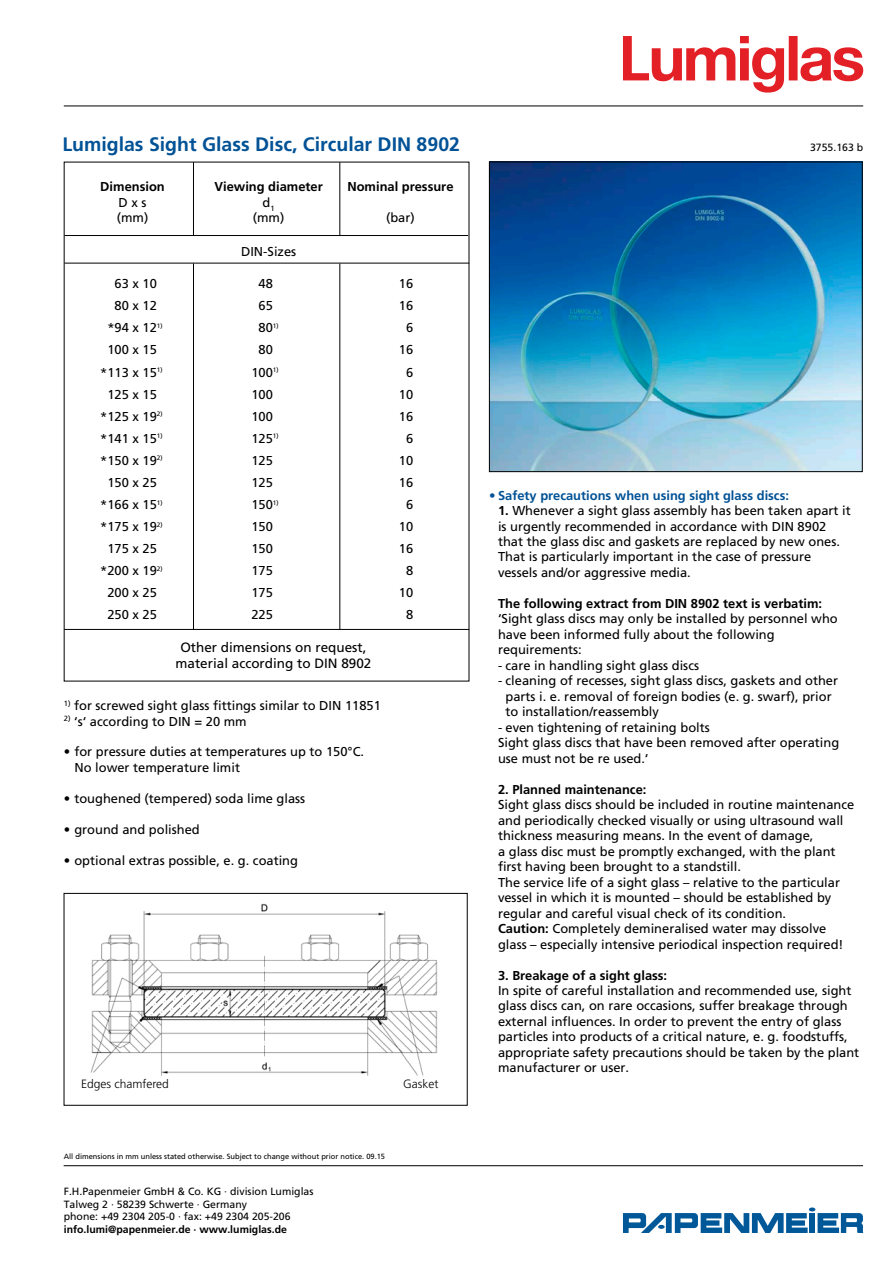
<style>
.page{position:relative;width:893px;height:1263px;background:#fff}
.page>*{position:absolute;margin:0;border:0;box-sizing:border-box;transform-origin:0 0}
.t1{font:700 19.5px "Frutiger";color:#005296}
.t2{font:13.5px "Frutiger";color:#000}
.Body_Nummer{font:12.9px/15.5px "Frutiger";color:#000}
.Subhead__blau{font:12.9px/15.5px "Frutiger";color:#000}
.Body_Nummer-2{font:700 12.9px "Frutiger";color:#000}
.Body{font:12.9px "Frutiger";color:#000}
.Subhead__blau-2{font:700 12.9px "Frutiger";color:#005296}
.t3{font:300 12px "Frutiger";color:#000}
.t4{font:10.5px "Frutiger";color:#000}
.t5{font:700 10.5px "Frutiger";color:#000}
.t6{font:7.5px "Frutiger";color:#000}
.s1{font-weight:700}
</style>
<div class="page">
<hr style="left:64px;top:1165px;width:799px;height:1px;background:#000">
<hr style="left:64px;top:235px;width:404px;height:1px;background:#000">
<hr style="left:64px;top:263px;width:405px;height:1px;background:#000">
<hr style="left:193px;top:162px;width:1px;height:73px;background:#000">
<hr style="left:193px;top:263px;width:1px;height:366px;background:#000">
<hr style="left:339px;top:162px;width:1px;height:73px;background:#000">
<hr style="left:339px;top:264px;width:1px;height:365px;background:#000">
<hr style="left:64px;top:629px;width:405px;height:1px;background:#000">
<img style="left:491px;top:164px;width:370px;height:306px">
<div style="left:489px;top:162px;width:374px;height:310px;border:1px solid #000"></div>
<svg style="left:623px;top:1207px;width:241px;height:26px"></svg>
<hr style="left:64px;top:106px;width:799px;height:1px;background:#000">
<svg style="left:623px;top:36px;width:240px;height:57px"></svg>
<div style="left:64px;top:893px;width:404px;height:213px;border:1px solid #000"></div>
<img style="left:90px;top:903px;width:348px;height:173px">
<p class="t1" style="left:62px;top:133px;width:399px">Lumiglas Sight Glass Disc, Circular DIN 8902</p>
<p class="Body_Nummer-2" style="left:100px;top:179px;width:66px">Dimension</p>
<p class="Body_Nummer-2" style="left:214px;top:179px;width:110px">Viewing diameter</p>
<p class="Body_Nummer-2" style="left:347px;top:179px;width:108px">Nominal pressure</p>
<p class="Body_Nummer" style="left:119px;top:195px;width:29px">D x s</p>
<p class="Body_Nummer" style="left:263px;top:195px;width:14px">d<sub>1</sub></p>
<p class="Body_Nummer" style="left:117px;top:210px;width:33px">(mm)</p>
<p class="Body_Nummer" style="left:253px;top:210px;width:33px">(mm)</p>
<p class="Body_Nummer" style="left:386px;top:210px;width:30px">(bar)</p>
<p class="Body_Nummer" style="left:241px;top:244px;width:57px">DIN-Sizes</p>
<p class="Body_Nummer" style="left:115px;top:276px;width:44px">63 x 10</p>
<p class="Body_Nummer" style="left:259px;top:276px;width:16px">48</p>
<p class="Body_Nummer" style="left:399px;top:276px;width:16px">16</p>
<p class="Body_Nummer" style="left:115px;top:298px;width:44px">80 x 12</p>
<p class="Body_Nummer" style="left:259px;top:298px;width:16px">65</p>
<p class="Body_Nummer" style="left:399px;top:298px;width:16px">16</p>
<p class="Body_Nummer" style="left:107px;top:320px;width:57px">*94 x 12<sup>1)</sup></p>
<p class="Body_Nummer" style="left:259px;top:320px;width:22px">80<sup>1)</sup></p>
<p class="Body_Nummer" style="left:406px;top:320px;width:9px">6</p>
<p class="Body_Nummer" style="left:107px;top:342px;width:51px">100 x 15</p>
<p class="Body_Nummer" style="left:259px;top:342px;width:16px">80</p>
<p class="Body_Nummer" style="left:399px;top:342px;width:16px">16</p>
<p class="Body_Nummer" style="left:100px;top:364px;width:64px">*113 x 15<sup>1)</sup></p>
<p class="Body_Nummer" style="left:251px;top:364px;width:29px">100<sup>1)</sup></p>
<p class="Body_Nummer" style="left:406px;top:364px;width:9px">6</p>
<p class="Body_Nummer" style="left:107px;top:386px;width:51px">125 x 15</p>
<p class="Body_Nummer" style="left:251px;top:386px;width:23px">100</p>
<p class="Body_Nummer" style="left:399px;top:386px;width:16px">10</p>
<p class="Body_Nummer" style="left:100px;top:408px;width:64px">*125 x 19<sup>2)</sup></p>
<p class="Body_Nummer" style="left:251px;top:408px;width:23px">100</p>
<p class="Body_Nummer" style="left:399px;top:408px;width:16px">16</p>
<p class="Body_Nummer" style="left:100px;top:430px;width:64px">*141 x 15<sup>1)</sup></p>
<p class="Body_Nummer" style="left:251px;top:430px;width:29px">125<sup>1)</sup></p>
<p class="Body_Nummer" style="left:406px;top:430px;width:9px">6</p>
<p class="Body_Nummer" style="left:100px;top:453px;width:64px">*150 x 19<sup>2)</sup></p>
<p class="Body_Nummer" style="left:251px;top:453px;width:23px">125</p>
<p class="Body_Nummer" style="left:399px;top:453px;width:16px">10</p>
<p class="Body_Nummer" style="left:107px;top:475px;width:51px">150 x 25</p>
<p class="Body_Nummer" style="left:251px;top:475px;width:23px">125</p>
<p class="Body_Nummer" style="left:399px;top:475px;width:16px">16</p>
<p class="Body_Nummer" style="left:100px;top:497px;width:64px">*166 x 15<sup>1)</sup></p>
<p class="Body_Nummer" style="left:251px;top:497px;width:29px">150<sup>1)</sup></p>
<p class="Body_Nummer" style="left:406px;top:497px;width:9px">6</p>
<p class="Body_Nummer" style="left:100px;top:519px;width:64px">*175 x 19<sup>2)</sup></p>
<p class="Body_Nummer" style="left:251px;top:519px;width:23px">150</p>
<p class="Body_Nummer" style="left:399px;top:519px;width:16px">10</p>
<p class="Body_Nummer" style="left:107px;top:541px;width:51px">175 x 25</p>
<p class="Body_Nummer" style="left:251px;top:541px;width:23px">150</p>
<p class="Body_Nummer" style="left:399px;top:541px;width:16px">16</p>
<p class="Body_Nummer" style="left:100px;top:563px;width:64px">*200 x 19<sup>2)</sup></p>
<p class="Body_Nummer" style="left:251px;top:563px;width:23px">175</p>
<p class="Body_Nummer" style="left:406px;top:563px;width:9px">8</p>
<p class="Body_Nummer" style="left:107px;top:585px;width:51px">200 x 25</p>
<p class="Body_Nummer" style="left:251px;top:585px;width:23px">175</p>
<p class="Body_Nummer" style="left:399px;top:585px;width:16px">10</p>
<p class="Body_Nummer" style="left:107px;top:607px;width:51px">250 x 25</p>
<p class="Body_Nummer" style="left:251px;top:607px;width:23px">225</p>
<p class="Body_Nummer" style="left:406px;top:607px;width:9px">8</p>
<p class="t2" style="left:180px;top:639px;width:188px">Other dimensions on request,</p>
<p class="t2" style="left:176px;top:656px;width:197px">material according to DIN 8902</p>
<p class="Body" style="left:64px;top:698px;width:319px"><sup>1)</sup> for screwed sight glass fittings similar to DIN 11851</p>
<p class="Body" style="left:64px;top:714px;width:184px"><sup>2)</sup> ‘s‘ according to DIN = 20 mm</p>
<p class="Body_Nummer" style="left:64px;top:744px;width:302px">• for pressure duties at temperatures up to 150°C.</p>
<p class="Body_Nummer" style="left:74px;top:760px;width:167px">No lower temperature limit</p>
<p class="Body_Nummer" style="left:64px;top:791px;width:243px">• toughened (tempered) soda lime glass</p>
<p class="Body_Nummer" style="left:64px;top:822px;width:138px">• ground and polished</p>
<p class="Body_Nummer" style="left:64px;top:853px;width:236px">• optional extras possible, e. g. coating</p>
<p class="t3" style="left:81px;top:1077px;width:89px">Edges chamfered</p>
<p class="t3" style="left:403px;top:1077px;width:37px">Gasket</p>
<p class="t6" style="left:64px;top:1152px;width:323px">All dimensions in mm unless stated otherwise. Subject to change without prior notice. 09.15</p>
<p class="t4" style="left:64px;top:1185px;width:251px">F.H.Papenmeier GmbH &amp; Co. KG · division Lumiglas</p>
<p class="t4" style="left:64px;top:1198px;width:185px">Talweg 2 · 58239 Schwerte · Germany</p>
<p class="t4" style="left:64px;top:1210px;width:228px">phone: +49 2304 205-0 · fax: +49 2304 205-206</p>
<p class="t5" style="left:64px;top:1223px;width:225px">info.lumi@papenmeier.de · www.lumiglas.de</p>
<p class="t4" style="left:810px;top:141px;width:55px">3755.163 b</p>
<p class="Subhead__blau-2" style="left:489px;top:487px;width:301px">• Safety precautions when using sight glass discs:</p>
<p class="Subhead__blau" style="left:498px;top:503px;width:354px"><span class="s1">1.</span> Whenever a sight glass assembly has been taken apart it is urgently recommended in accordance with DIN 8902</p>
<p class="Subhead__blau" style="left:498px;top:534px;width:343px">that the glass disc and gaskets are replaced by new ones.</p>
<p class="Subhead__blau" style="left:498px;top:549px;width:315px">That is particularly important in the case of pressure</p>
<p class="Subhead__blau" style="left:498px;top:565px;width:194px">vessels and/or aggressive media.</p>
<p class="Body_Nummer-2" style="left:498px;top:596px;width:326px">The following extract from DIN 8902 text is verbatim:</p>
<p class="Body_Nummer" style="left:498px;top:611px;width:341px">‘Sight glass discs may only be installed by personnel who have been informed fully about the following</p>
<p class="Body_Nummer" style="left:498px;top:642px;width:85px">requirements:</p>
<p class="Body_Nummer" style="left:498px;top:658px;width:203px">- care in handling sight glass discs</p>
<p class="Body_Nummer" style="left:498px;top:673px;width:342px">- cleaning of recesses, sight glass discs, gaskets and other</p>
<p class="Body_Nummer" style="left:505px;top:689px;width:328px">parts i. e. removal of foreign bodies (e. g. swarf), prior to installation/reassembly</p>
<p class="Body_Nummer" style="left:498px;top:720px;width:213px">- even tightening of retaining bolts</p>
<p class="Body_Nummer" style="left:498px;top:735px;width:343px">Sight glass discs that have been removed after operating use must not be re used.‘</p>
<p class="Body_Nummer" style="left:498px;top:781px;width:358px"><span class="s1">2. Planned maintenance:<br></span>Sight glass discs should be included in routine maintenance and periodically checked visually or using ultrasound wall thickness measuring means. In the event of damage,</p>
<p class="Body_Nummer" style="left:498px;top:843px;width:339px">a glass disc must be promptly exchanged, with the plant first having been brought to a standstill.</p>
<p class="Body_Nummer" style="left:498px;top:874px;width:343px">The service life of a sight glass – relative to the particular vessel in which it is mounted – should be established by regular and careful visual check of its condition.</p>
<p class="Body_Nummer" style="left:498px;top:921px;width:330px"><span class="s1">Caution:</span> Completely demineralised water may dissolve</p>
<p class="Body_Nummer" style="left:498px;top:936px;width:347px">glass – especially intensive periodical inspection required!</p>
<p class="Body_Nummer" style="left:498px;top:967px;width:363px"><span class="s1">3. Breakage of a sight glass:<br></span>In spite of careful installation and recommended use, sight glass discs can, on rare occasions, suffer breakage through external influences. In order to prevent the entry of glass particles into products of a critical nature, e. g. foodstuffs, appropriate safety precautions should be taken by the plant manufacturer or user.</p>
</div>
